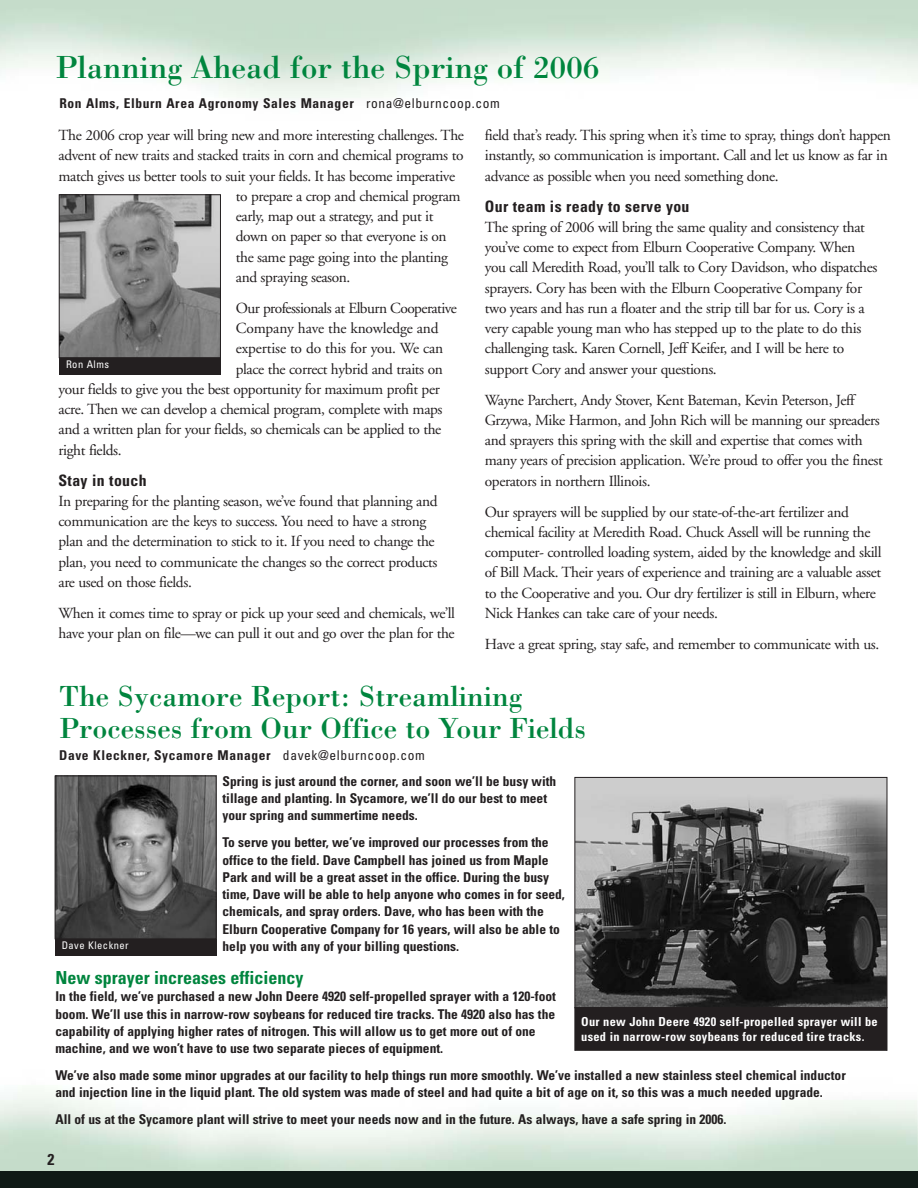
<style>
.page{position:relative;width:918px;height:1188px;background:#fff}
.page>*{position:absolute;margin:0;border:0;box-sizing:border-box;transform-origin:0 0}
.t1{font:33px "Bodoni";color:#00853e}
.t2{font:30px/31.5px "Bodoni";color:#00853e}
.t3{font:700 condensed 18px "Univers";color:#00853e}
.t4{font:700 condensed 15.75px "Univers";letter-spacing:.02em;color:#231f20}
.t5{font:15.3px/20.2px "Adobe Garamond";letter-spacing:-.025em;color:#231f20}
.t6{font:700 condensed 13.5px/17.2px "Univers";color:#231f20}
.t7{font:700 condensed 13.5px "Univers";letter-spacing:.045em;color:#231f20}
.t8{font:700 condensed 12.3px/15px "Univers";letter-spacing:.02em;color:#fff}
.t9{font:condensed 10.5px "Univers";letter-spacing:.045em;color:#fff}
.s1{font-weight:400}
</style>
<div class="page">
<img style="left:917px;top:1108px;width:1px;height:63px">
<img style="left:1px;top:934px;width:916px;height:238px">
<img style="left:0;top:0;width:918px;height:375px">
<img style="left:61px;top:196px;width:158px;height:160px">
<div style="left:59px;top:194px;width:162px;height:164px;border:1px solid #231f20"></div>
<div style="left:59px;top:358px;width:162px;height:16px;background:#231f20"></div>
<div style="left:0;top:1172px;width:918px;height:16px;background:#0f1a16"></div>
<img style="left:57px;top:778px;width:158px;height:159px">
<div style="left:55px;top:776px;width:162px;height:163px;border:1px solid #231f20"></div>
<div style="left:55px;top:939px;width:162px;height:16px;background:#231f20"></div>
<img style="left:576px;top:779px;width:309px;height:227px">
<div style="left:574px;top:777px;width:313px;height:231px;border:1px solid #231f20"></div>
<div style="left:575px;top:1008px;width:312px;height:42px;background:#231f20"></div>
<div style="left:574px;top:1007px;width:313px;height:44px;border:1px solid #231f20"></div>
<h1 class="t1" style="left:56px;top:55px;width:545px">Planning Ahead for the Spring of 2006</h1>
<p class="t7" style="left:59px;top:98px;width:442px">Ron Alms, Elburn Area Agronomy Sales Manager <span class="s1">rona@elburncoop.com</span></p>
<p class="t5" style="left:59px;top:126px;width:407px">The 2006 crop year will bring new and more interesting challenges. The</p>
<p class="t5" style="left:59px;top:147px;width:407px">advent of new traits and stacked traits in corn and chemical programs to</p>
<p class="t5" style="left:59px;top:167px;width:398px">match gives us better tools to suit your fields. It has become imperative</p>
<p class="t5" style="left:236px;top:187px;width:226px">to prepare a crop and chemical program</p>
<p class="t5" style="left:236px;top:207px;width:199px">early, map out a strategy, and put it</p>
<p class="t5" style="left:236px;top:228px;width:212px">down on paper so that everyone is on</p>
<p class="t5" style="left:236px;top:248px;width:214px">the same page going into the planting</p>
<p class="t5" style="left:236px;top:268px;width:116px">and spraying season.</p>
<p class="t5" style="left:236px;top:299px;width:223px">Our professionals at Elburn Cooperative</p>
<p class="t5" style="left:236px;top:319px;width:204px">Company have the knowledge and</p>
<p class="t5" style="left:236px;top:340px;width:209px">expertise to do this for you. We can</p>
<p class="t5" style="left:236px;top:360px;width:209px">place the correct hybrid and traits on</p>
<p class="t5" style="left:59px;top:380px;width:383px">your fields to give you the best opportunity for maximum profit per</p>
<p class="t5" style="left:59px;top:400px;width:385px">acre. Then we can develop a chemical program, complete with maps</p>
<p class="t5" style="left:59px;top:421px;width:384px">and a written plan for your fields, so chemicals can be applied to the</p>
<p class="t5" style="left:59px;top:441px;width:65px">right fields.</p>
<p class="t4" style="left:59px;top:474px;width:90px">Stay in touch</p>
<p class="t5" style="left:59px;top:492px;width:381px">In preparing for the planting season, we’ve found that planning and communication are the keys to success. You need to have a strong plan and the determination to stick to it. If you need to change the plan, you need to communicate the changes so the correct products are used on those fields.</p>
<p class="t5" style="left:59px;top:604px;width:398px">When it comes time to spray or pick up your seed and chemicals, we’ll have your plan on file—we can pull it out and go over the plan for the</p>
<p class="t9" style="left:66px;top:361px;width:45px">Ron Alms</p>
<p class="t5" style="left:485px;top:126px;width:408px">field that’s ready. This spring when it’s time to spray, things don’t happen instantly, so communication is important. Call and let us know as far in advance as possible when you need something done.</p>
<p class="t4" style="left:485px;top:200px;width:206px">Our team is ready to serve you</p>
<p class="t5" style="left:485px;top:218px;width:394px">The spring of 2006 will bring the same quality and consistency that you’ve come to expect from Elburn Cooperative Company. When you call Meredith Road, you’ll talk to Cory Davidson, who dispatches sprayers. Cory has been with the Elburn Cooperative Company for two years and has run a floater and the strip till bar for us. Cory is a very capable young man who has stepped up to the plate to do this challenging task. Karen Cornell, Jeff Keifer, and I will be here to support Cory and answer your questions.</p>
<p class="t5" style="left:485px;top:391px;width:399px">Wayne Parchert, Andy Stover, Kent Bateman, Kevin Peterson, Jeff Grzywa, Mike Harmon, and John Rich will be manning our spreaders and sprayers this spring with the skill and expertise that comes with many years of precision application. We’re proud to offer you the finest operators in northern Illinois.</p>
<p class="t5" style="left:485px;top:503px;width:398px">Our sprayers will be supplied by our state-of-the-art fertilizer and chemical facility at Meredith Road. Chuck Assell will be running the computer- controlled loading system, aided by the knowledge and skill of Bill Mack. Their years of experience and training are a valuable asset to the Cooperative and you. Our dry fertilizer is still in Elburn, where Nick Hankes can take care of your needs.</p>
<p class="t5" style="left:485px;top:635px;width:396px">Have a great spring, stay safe, and remember to communicate with us.</p>
<h2 class="t2" style="left:59px;top:684px;width:529px">The Sycamore Report: Streamlining<br>Processes from Our Office to Your Fields</h2>
<p class="t7" style="left:59px;top:750px;width:367px">Dave Kleckner, Sycamore Manager <span class="s1">davek@elburncoop.com</span></p>
<p class="t6" style="left:223px;top:774px;width:335px">Spring is just around the corner, and soon we’ll be busy with tillage and planting. In Sycamore, we’ll do our best to meet your spring and summertime needs.</p>
<p class="t6" style="left:223px;top:835px;width:344px">To serve you better, we’ve improved our processes from the office to the field. Dave Campbell has joined us from Maple Park and will be a great asset in the office. During the busy time, Dave will be able to help anyone who comes in for seed, chemicals, and spray orders. Dave, who has been with the Elburn Cooperative Company for 16 years, will also be able to help you with any of your billing questions.</p>
<p class="t3" style="left:56px;top:971px;width:250px">New sprayer increases efficiency</p>
<p class="t6" style="left:56px;top:989px;width:502px">In the field, we’ve purchased a new John Deere 4920 self-propelled sprayer with a 120-foot boom. We’ll use this in narrow-row soybeans for reduced tire tracks. The 4920 also has the capability of applying higher rates of nitrogen. This will allow us to get more out of one machine, and we won’t have to use two separate pieces of equipment.</p>
<p class="t6" style="left:56px;top:1068px;width:792px">We’ve also made some minor upgrades at our facility to help things run more smoothly. We’ve installed a new stainless steel chemical inductor and injection line in the liquid plant. The old system was made of steel and had quite a bit of age on it, so this was a much needed upgrade.</p>
<p class="t6" style="left:56px;top:1112px;width:672px">All of us at the Sycamore plant will strive to meet your needs now and in the future. As always, have a safe spring in 2006.</p>
<p class="t9" style="left:62px;top:942px;width:69px">Dave Kleckner</p>
<p class="t8" style="left:581px;top:1015px;width:298px">Our new John Deere 4920 self-propelled sprayer will be used in narrow-row soybeans for reduced tire tracks.</p>
<p class="t4" style="left:47px;top:1153px;width:8px">2</p>
</div>
